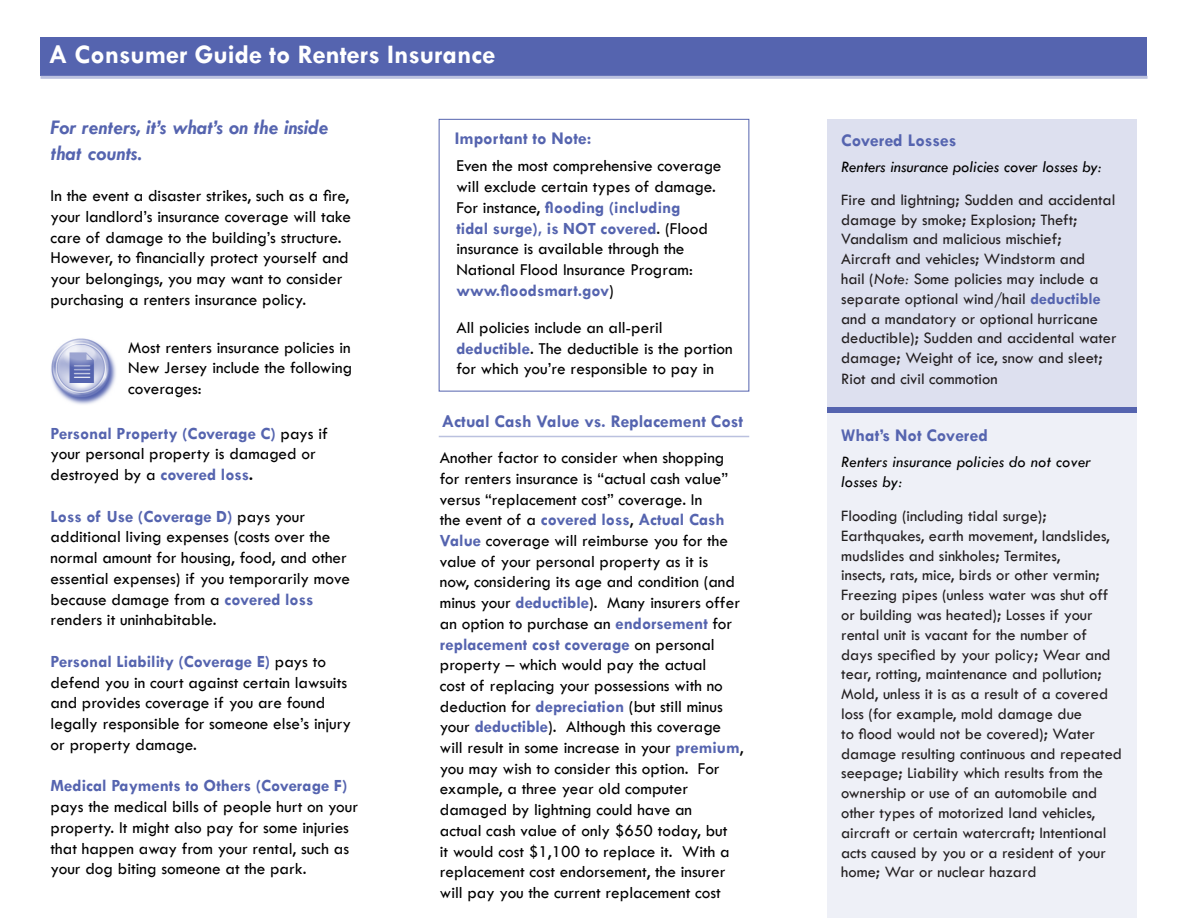
<style>
.page{position:relative;width:1188px;height:918px;background:#fff}
.page>*{position:absolute;margin:0;border:0;box-sizing:border-box;transform-origin:0 0}
.t1{font:700 27px "Tw Cen";color:#fff}
.t2{font:italic 700 21px/25.2px "Tw Cen";color:#5564af}
.t3{font:700 18px "Tw Cen";color:#5564af}
.t4{font:17.25px/20.7px "Tw Cen";color:#000}
.t5{font:16.5px/19.8px "Tw Cen";color:#231f20}
.t6{font:italic 16.5px/19.8px "Tw Cen";letter-spacing:.01em;color:#000}
.s1{font-weight:700;color:#5564af}
.s2{font-weight:700}
.s3{font-style:italic}
</style>
<div class="page">
<div style="left:827px;top:409px;width:310px;height:509px;background:#eef0f7"></div>
<div style="left:40px;top:37px;width:1108px;height:39px;background:#5564af"></div>
<hr style="left:40px;top:76px;width:1108px;height:3px;background:#bbc1df">
<div style="left:827px;top:119px;width:310px;height:289px;background:#dde0ef"></div>
<hr style="left:439px;top:436px;width:310px;height:1px;background:#bbc1df">
<img style="left:51px;top:338px;width:65px;height:67px">
<div style="left:827px;top:407px;width:310px;height:6px;background:#5564af"></div>
<p class="t1" style="left:49px;top:38px;width:448px">A Consumer Guide to Renters Insurance</p>
<p class="t2" style="left:51px;top:115px;width:279px">For renters, it’s what’s on the inside that counts.</p>
<p class="t4" style="left:51px;top:186px;width:302px">In the event a disaster strikes, such as a fire, your landlord’s insurance coverage will take care of damage to the building’s structure.<br>However, to financially protect yourself and your belongings, you may want to consider purchasing a renters insurance policy.</p>
<p class="t4" style="left:128px;top:337px;width:226px;text-align:justify">Most renters insurance policies in New Jersey include the following coverages:</p>
<p class="t4" style="left:51px;top:423px;width:279px"><span class="s1">Personal Property (Coverage C)</span> pays if your personal property is damaged or destroyed by a <span class="s1">covered loss</span><span class="s2">.</span></p>
<p class="t4" style="left:51px;top:506px;width:301px"><span class="s1">Loss of Use (Coverage D)</span> pays your additional living expenses (costs over the normal amount for housing, food, and other essential expenses) if you temporarily move because damage from a <span class="s1">covered loss </span>renders it uninhabitable.</p>
<p class="t4" style="left:51px;top:651px;width:302px"><span class="s1">Personal Liability (Coverage E)</span> pays to defend you in court against certain lawsuits and provides coverage if you are found legally responsible for someone else’s injury or property damage.</p>
<p class="t4" style="left:51px;top:776px;width:309px"><span class="s1">Medical Payments to Others (Coverage F) </span>pays the medical bills of people hurt on your property. It might also pay for some injuries that happen away from your rental, such as your dog biting someone at the park.</p>
<p class="t3" style="left:455px;top:127px;width:138px">Important to Note:</p>
<p class="t4" style="left:456px;top:156px;width:267px">Even the most comprehensive coverage will exclude certain types of damage.<br>For instance, <span class="s1">flooding (including<br>tidal surge), is NOT covered</span>. (Flood insurance is available through the National Flood Insurance Program: <span class="s1">www.floodsmart.gov</span>)</p>
<p class="t4" style="left:456px;top:317px;width:278px">All policies include an all-peril <span class="s1">deductible</span>. The deductible is the portion for which you’re responsible to pay in</p>
<p class="t3" style="left:442px;top:410px;width:303px">Actual Cash Value vs. Replacement Cost</p>
<p class="t4" style="left:440px;top:447px;width:305px">Another factor to consider when shopping for renters insurance is “actual cash value” versus “replacement cost” coverage. In<br>the event of a <span class="s1">covered loss</span>, <span class="s1">Actual Cash Value</span> coverage will reimburse you for the value of your personal property as it is<br>now, considering its age and condition (and minus your <span class="s1">deductible</span>). Many insurers offer an option to purchase an <span class="s1">endorsement</span> for <span class="s1">replacement cost coverage</span> on personal property – which would pay the actual<br>cost of replacing your possessions with no deduction for <span class="s1">depreciation</span> (but still minus your <span class="s1">deductible</span>). Although this coverage will result in some increase in your <span class="s1">premium</span>, you may wish to consider this option. For example, a three year old computer damaged by lightning could have an<br>actual cash value of only $650 today, but<br>it would cost $1,100 to replace it. With a replacement cost endorsement, the insurer will pay you the current replacement cost</p>
<p class="t3" style="left:841px;top:130px;width:117px">Covered Losses</p>
<p class="t6" style="left:841px;top:157px;width:262px">Renters insurance policies cover losses by:</p>
<p class="t5" style="left:841px;top:190px;width:277px">Fire and lightning<span class="s2">;</span> Sudden and accidental damage by smoke<span class="s2">;</span> Explosion<span class="s2">;</span> Theft<span class="s2">; </span>Vandalism and malicious mischief<span class="s2">;<br></span>Aircraft and vehicles<span class="s2">;</span> Windstorm and<br>hail (<span class="s3">Note:</span> Some policies may include a separate optional wind/hail <span class="s1">deductible </span>and a mandatory or optional hurricane deductible)<span class="s2">;</span> Sudden and accidental water damage<span class="s2">;</span> Weight of ice, snow and sleet<span class="s2">; </span>Riot and civil commotion</p>
<p class="t3" style="left:841px;top:425px;width:148px">What’s Not Covered</p>
<p class="t6" style="left:841px;top:452px;width:251px">Renters insurance policies do not cover losses by:</p>
<p class="t5" style="left:841px;top:506px;width:282px">Flooding (including tidal surge)<span class="s2">; </span>Earthquakes, earth movement, landslides, mudslides and sinkholes<span class="s2">;</span> Termites,<br>insects, rats, mice, birds or other vermin<span class="s2">; </span>Freezing pipes (unless water was shut off or building was heated)<span class="s2">;</span> Losses if your rental unit is vacant for the number of days specified by your policy<span class="s2">;</span> Wear and tear, rotting, maintenance and pollution<span class="s2">; </span>Mold, unless it is as a result of a covered loss (for example, mold damage due<br>to flood would not be covered)<span class="s2">;</span> Water damage resulting continuous and repeated seepage<span class="s2">;</span> Liability which results from the ownership or use of an automobile and other types of motorized land vehicles, aircraft or certain watercraft<span class="s2">;</span> Intentional acts caused by you or a resident of your home<span class="s2">;</span> War or nuclear hazard</p>
</div>
